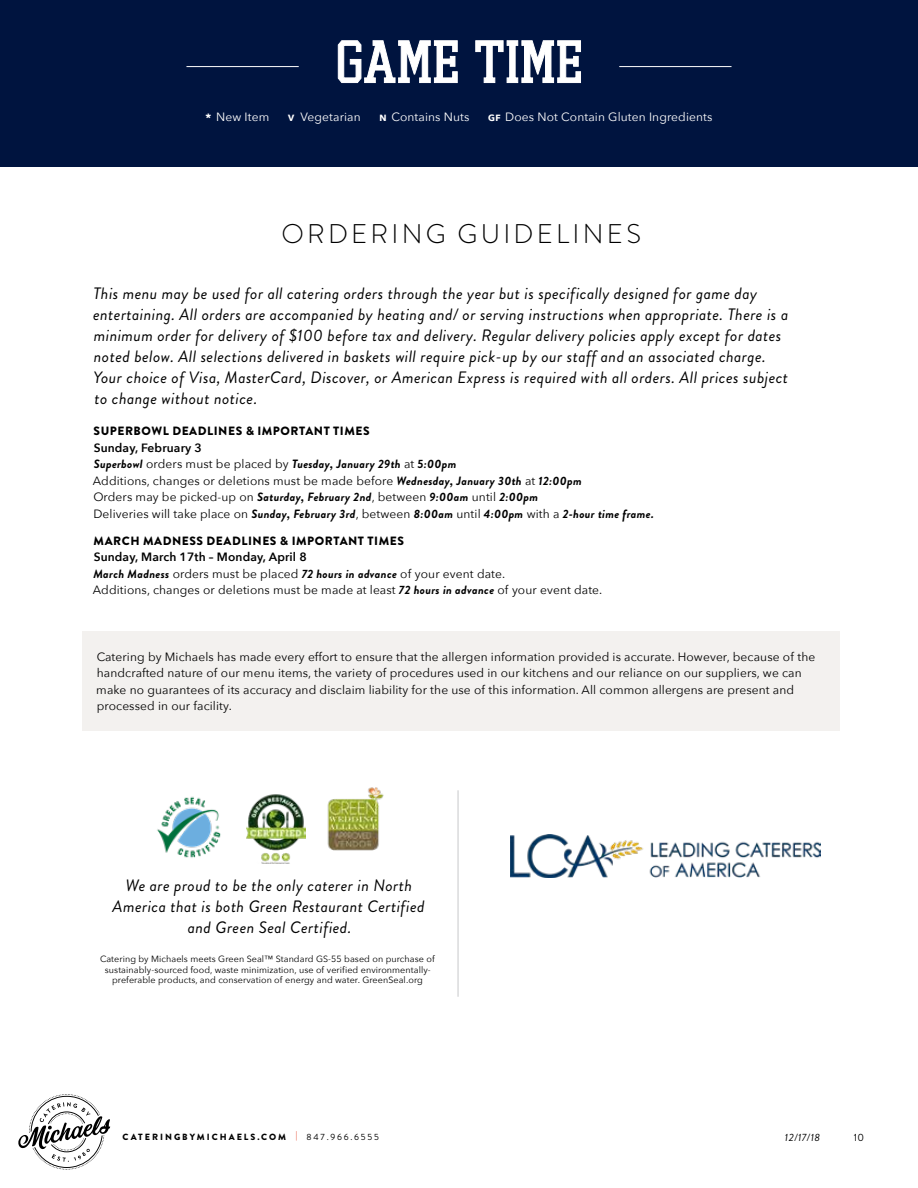
<style>
.page{position:relative;width:918px;height:1188px;background:#fff}
.page>*{position:absolute;margin:0;border:0;box-sizing:border-box;transform-origin:0 0}
.t1{font:57.9px "Player";letter-spacing:.015em;color:#fff}
.t2{font:300 27px "Brandon Grotesque";letter-spacing:.12em;color:#000}
.t3{font:italic 16.5px/21px "Brandon Grotesque";letter-spacing:.025em;color:#000}
.t4{font:12px/16.5px "Avenir Next";letter-spacing:.01em;color:#000}
.t5{font:italic 700 12px "Brandon Grotesque";letter-spacing:.025em;color:#000}
.t6{font:900 12px "Brandon Grotesque";letter-spacing:.045em;color:#000}
.t7{font:12px "Avenir Next";letter-spacing:.01em;color:#fff}
.t8{font:600 12px "Avenir Next";letter-spacing:.01em;color:#000}
.t9{font:italic 10.5px "Brandon Grotesque";color:#000}
.t10{font:10.5px "Brandon Grotesque";color:#000}
.t11{font:9px/10.5px "Avenir Next";letter-spacing:.01em;color:#000;text-align:center}
.t12{font:900 9px "Brandon Grotesque";letter-spacing:.22em;color:#000}
.s1{font-weight:700}
.s2{font-weight:700;font-size:9px}
.s3{font-family:"Avenir Next";font-weight:400;font-style:normal}
.s4{font-family:"Brandon Grotesque";font-weight:700;font-style:italic}
.s5{font-weight:600}
.s6{color:#ea6752}
.s7{font-weight:400}
</style>
<div class="page">
<svg style="left:18px;top:1094px;width:92px;height:76px"></svg>
<div style="left:0;top:0;width:918px;height:166px;background:#00143f"></div>
<hr style="left:619px;top:66px;width:113px;height:1px;background:#fff">
<hr style="left:186px;top:66px;width:113px;height:1px;background:#fff">
<svg style="left:338px;top:40px;width:120px;height:43px"></svg>
<svg style="left:475px;top:40px;width:106px;height:43px"></svg>
<div style="left:82px;top:631px;width:758px;height:100px;background:#f3f1ef"></div>
<img style="left:157px;top:796px;width:64px;height:62px">
<img style="left:247px;top:794px;width:58px;height:69px">
<img style="left:327px;top:787px;width:57px;height:64px">
<hr style="left:458px;top:790px;width:1px;height:207px;background:#c7c8ca">
<img style="left:511px;top:835px;width:309px;height:43px">
<h1 class="t1" style="left:335px;top:28px;width:249px">GAME TIME</h1>
<p class="t7" style="left:205px;top:107px;width:65px"><span class="s1">*</span> New Item</p>
<p class="t7" style="left:288px;top:107px;width:74px"><span class="s2">V</span> Vegetarian</p>
<p class="t7" style="left:380px;top:107px;width:91px"><span class="s2">N</span> Contains Nuts</p>
<p class="t7" style="left:488px;top:107px;width:226px"><span class="s2">GF</span> Does Not Contain Gluten Ingredients</p>
<h2 class="t2" style="left:282px;top:215px;width:361px">ORDERING GUIDELINES</h2>
<p class="t3" style="left:93px;top:283px;width:697px">This menu may be used for all catering orders through the year but is specifically designed for game day entertaining. All orders are accompanied by heating and/ or serving instructions when appropriate. There is a minimum order for delivery of $100 before tax and delivery. Regular delivery policies apply except for dates noted below. All selections delivered in baskets will require pick-up by our staff and an associated charge.<br>Your choice of Visa, MasterCard, Discover, or American Express is required with all orders. All prices subject to change without notice.</p>
<p class="t6" style="left:94px;top:422px;width:278px">SUPERBOWL DEADLINES &amp; IMPORTANT TIMES</p>
<p class="t8" style="left:94px;top:437px;width:110px">Sunday, February 3</p>
<p class="t5" style="left:94px;top:455px;width:364px">Superbowl <span class="s3">orders must be placed by</span> Tuesday, January 29th <span class="s3">at</span> 5:00pm</p>
<p class="t4" style="left:93px;top:472px;width:490px">Additions, changes or deletions must be made before <span class="s4">Wednesday, January 30th</span> at <span class="s4">12:00pm<br></span>Orders may be picked-up on <span class="s4">Saturday, February 2nd</span>, between <span class="s4">9:00am</span> until <span class="s4">2:00pm</span></p>
<p class="t5" style="left:93px;top:505px;width:562px"><span class="s3">Deliveries will take place on</span> Sunday, February 3rd<span class="s3">, between</span> 8:00am <span class="s3">until</span> 4:00pm <span class="s3">with a</span> 2-hour time frame.</p>
<p class="t6" style="left:94px;top:532px;width:312px">MARCH MADNESS DEADLINES &amp; IMPORTANT TIMES</p>
<p class="t4" style="left:93px;top:548px;width:511px"><span class="s5">Sunday, March 17th – Monday, April 8<br></span><span class="s4">March Madness</span> orders must be placed <span class="s4">72 hours in advance</span> of your event date.<br>Additions, changes or deletions must be made at least <span class="s4">72 hours in advance</span> of your event date.</p>
<p class="t4" style="left:96px;top:648px;width:721px">Catering by Michaels has made every effort to ensure that the allergen information provided is accurate. However, because of the handcrafted nature of our menu items, the variety of procedures used in our kitchens and our reliance on our suppliers, we can make no guarantees of its accuracy and disclaim liability for the use of this information. All common allergens are present and processed in our facility.</p>
<h3 class="t3" style="left:113px;top:875px;width:313px;text-align:center">We are proud to be the only caterer in North<br>America that is both Green Restaurant Certified and Green Seal Certified.</h3>
<p class="t11" style="left:100px;top:953px;width:336px">Catering by Michaels meets Green Seal™ Standard GS-55 based on purchase of sustainably-sourced food, waste minimization, use of verified environmentally&shy;preferable products, and conservation of energy and water. GreenSeal.org</p>
<p class="t12" style="left:123px;top:1130px;width:258px">CATERINGBYMICHAELS.COM <span class="s6">|</span> <span class="s7">847.966.6555</span></p>
<p class="t9" style="left:785px;top:1130px;width:37px">12/17/18</p>
<p class="t10" style="left:854px;top:1130px;width:12px">10</p>
</div>
